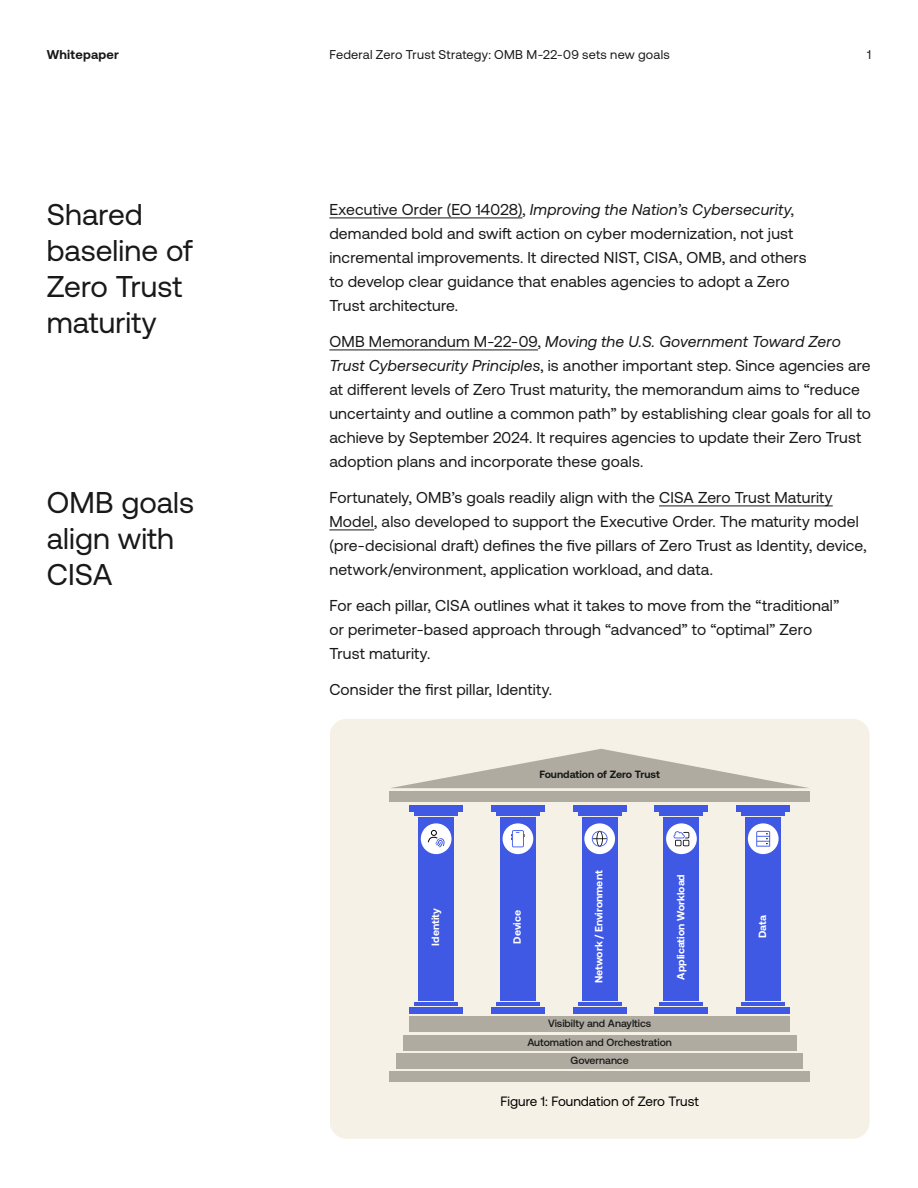
<style>
.page{position:relative;width:918px;height:1188px;background:#fff}
.page>*{position:absolute;margin:0;border:0;box-sizing:border-box;transform-origin:0 0}
.t1{font:30px/36px "Aeonik";letter-spacing:.005em;color:#191919}
.t2{font:15.75px/24px "Aeonik";letter-spacing:.01em;color:#191919}
.t3{font:13.5px "Aeonik";color:#000}
.t4{font:12.75px "Aeonik";letter-spacing:.02em;color:#191919}
.t5{font:700 12.75px "Aeonik";letter-spacing:.02em;color:#191919}
.t6{font:500 10.5px/18.3px "Aeonik";color:#191919;text-align:center}
.t7{font:700 10.5px "Aeonik";color:#fff}
.t8{font:700 10.5px "Aeonik";color:#191919}
.s1{font-style:italic}
</style>
<div class="page">
<hr style="left:329px;top:217px;width:193px;height:1px;background:#191919">
<hr style="left:329px;top:349px;width:209px;height:1px;background:#191919">
<hr style="left:659px;top:505px;width:174px;height:1px;background:#191919">
<hr style="left:329px;top:529px;width:45px;height:1px;background:#191919">
<div style="left:330px;top:719px;width:540px;height:420px;background:#f6f1e7"></div>
<div style="left:491px;top:805px;width:54px;height:6px;background:#3f59e4"></div>
<hr style="left:496px;top:813px;width:44px;height:3px;background:#3f59e4">
<div style="left:491px;top:1007px;width:54px;height:7px;background:#3f59e4"></div>
<hr style="left:496px;top:1003px;width:44px;height:3px;background:#3f59e4">
<div style="left:500px;top:817px;width:36px;height:184px;background:#3f59e4"></div>
<div style="left:503px;top:823px;width:30px;height:31px;background:#fff;border-radius:50%"></div>
<div style="left:409px;top:805px;width:54px;height:6px;background:#3f59e4"></div>
<hr style="left:414px;top:813px;width:44px;height:3px;background:#3f59e4">
<div style="left:409px;top:1007px;width:54px;height:7px;background:#3f59e4"></div>
<hr style="left:414px;top:1003px;width:44px;height:3px;background:#3f59e4">
<div style="left:418px;top:817px;width:36px;height:184px;background:#3f59e4"></div>
<div style="left:421px;top:823px;width:31px;height:31px;background:#fff;border-radius:50%"></div>
<div style="left:736px;top:805px;width:54px;height:6px;background:#3f59e4"></div>
<hr style="left:741px;top:813px;width:44px;height:3px;background:#3f59e4">
<div style="left:736px;top:1007px;width:54px;height:7px;background:#3f59e4"></div>
<hr style="left:741px;top:1003px;width:44px;height:3px;background:#3f59e4">
<div style="left:745px;top:817px;width:36px;height:184px;background:#3f59e4"></div>
<div style="left:748px;top:823px;width:31px;height:31px;background:#fff;border-radius:50%"></div>
<div style="left:573px;top:805px;width:53px;height:6px;background:#3f59e4"></div>
<hr style="left:578px;top:813px;width:43px;height:3px;background:#3f59e4">
<div style="left:573px;top:1007px;width:53px;height:7px;background:#3f59e4"></div>
<hr style="left:578px;top:1003px;width:43px;height:3px;background:#3f59e4">
<div style="left:582px;top:817px;width:36px;height:184px;background:#3f59e4"></div>
<div style="left:584px;top:823px;width:31px;height:31px;background:#fff;border-radius:50%"></div>
<div style="left:655px;top:805px;width:53px;height:6px;background:#3f59e4"></div>
<hr style="left:660px;top:813px;width:43px;height:3px;background:#3f59e4">
<div style="left:655px;top:1007px;width:53px;height:7px;background:#3f59e4"></div>
<hr style="left:660px;top:1003px;width:43px;height:3px;background:#3f59e4">
<div style="left:664px;top:817px;width:35px;height:184px;background:#3f59e4"></div>
<div style="left:666px;top:823px;width:31px;height:31px;background:#fff;border-radius:50%"></div>
<div style="left:390px;top:1072px;width:420px;height:10px;background:#afaba1"></div>
<div style="left:390px;top:791px;width:420px;height:11px;background:#afaba1"></div>
<svg style="left:390px;top:749px;width:420px;height:39px;background:#d2cdc3"></svg>
<div style="left:396px;top:1053px;width:407px;height:16px;background:#afaba1"></div>
<div style="left:403px;top:1035px;width:394px;height:16px;background:#afaba1"></div>
<div style="left:409px;top:1017px;width:381px;height:15px;background:#afaba1"></div>
<svg style="left:427px;top:830px;width:17px;height:25px"></svg>
<svg style="left:511px;top:830px;width:14px;height:17px"></svg>
<svg style="left:674px;top:831px;width:15px;height:15px"></svg>
<svg style="left:756px;top:831px;width:14px;height:16px"></svg>
<svg style="left:592px;top:831px;width:16px;height:16px"></svg>
<p class="t5" style="left:47px;top:47px;width:74px">Whitepaper</p>
<p class="t4" style="left:329px;top:48px;width:342px">Federal Zero Trust Strategy: OMB M-22-09 sets new goals</p>
<p class="t4" style="left:867px;top:48px;width:6px">1</p>
<h1 class="t1" style="left:47px;top:196px;width:148px">Shared baseline of<br>Zero Trust maturity</h1>
<h1 class="t1" style="left:47px;top:484px;width:149px">OMB goals align with<br>CISA</h1>
<p class="t2" style="left:329px;top:197px;width:479px">Executive Order (EO 14028), <span class="s1">Improving the Nation’s Cybersecurity</span>, demanded bold and swift action on cyber modernization, not just incremental improvements. It directed NIST, CISA, OMB, and others to develop clear guidance that enables agencies to adopt a Zero Trust architecture.</p>
<p class="t2" style="left:329px;top:329px;width:543px">OMB Memorandum M-22-09, <span class="s1">Moving the U.S. Government Toward Zero Trust Cybersecurity Principles</span>, is another important step. Since agencies are at different levels of Zero Trust maturity, the memorandum aims to “reduce uncertainty and outline a common path” by establishing clear goals for all to achieve by September 2024. It requires agencies to update their Zero Trust adoption plans and incorporate these goals.</p>
<p class="t2" style="left:329px;top:485px;width:539px">Fortunately, OMB’s goals readily align with the CISA Zero Trust Maturity Model, also developed to support the Executive Order. The maturity model (pre-decisional draft) defines the five pillars of Zero Trust as Identity, device, network/environment, application workload, and data.</p>
<p class="t2" style="left:329px;top:593px;width:511px">For each pillar, CISA outlines what it takes to move from the “traditional” or perimeter-based approach through “advanced” to “optimal” Zero<br>Trust maturity.</p>
<p class="t2" style="left:329px;top:677px;width:224px">Consider the first pillar, Identity.</p>
<p class="t8" style="left:539px;top:769px;width:122px">Foundation of Zero Trust</p>
<p class="t7" style="left:593px;top:983px;width:114px;rotate:-90deg">Network / Environment</p>
<p class="t7" style="left:675px;top:980px;width:107px;rotate:-90deg">Application Workload</p>
<p class="t7" style="left:430px;top:946px;width:39px;rotate:-90deg">Identity</p>
<p class="t7" style="left:511px;top:944px;width:35px;rotate:-90deg">Device</p>
<p class="t7" style="left:757px;top:938px;width:25px;rotate:-90deg">Data</p>
<p class="t6" style="left:527px;top:1015px;width:146px">Visibilty and Anayltics<br>Automation and Orchestration<br>Governance</p>
<p class="t3" style="left:500px;top:1094px;width:200px">Figure 1: Foundation of Zero Trust</p>
</div>
